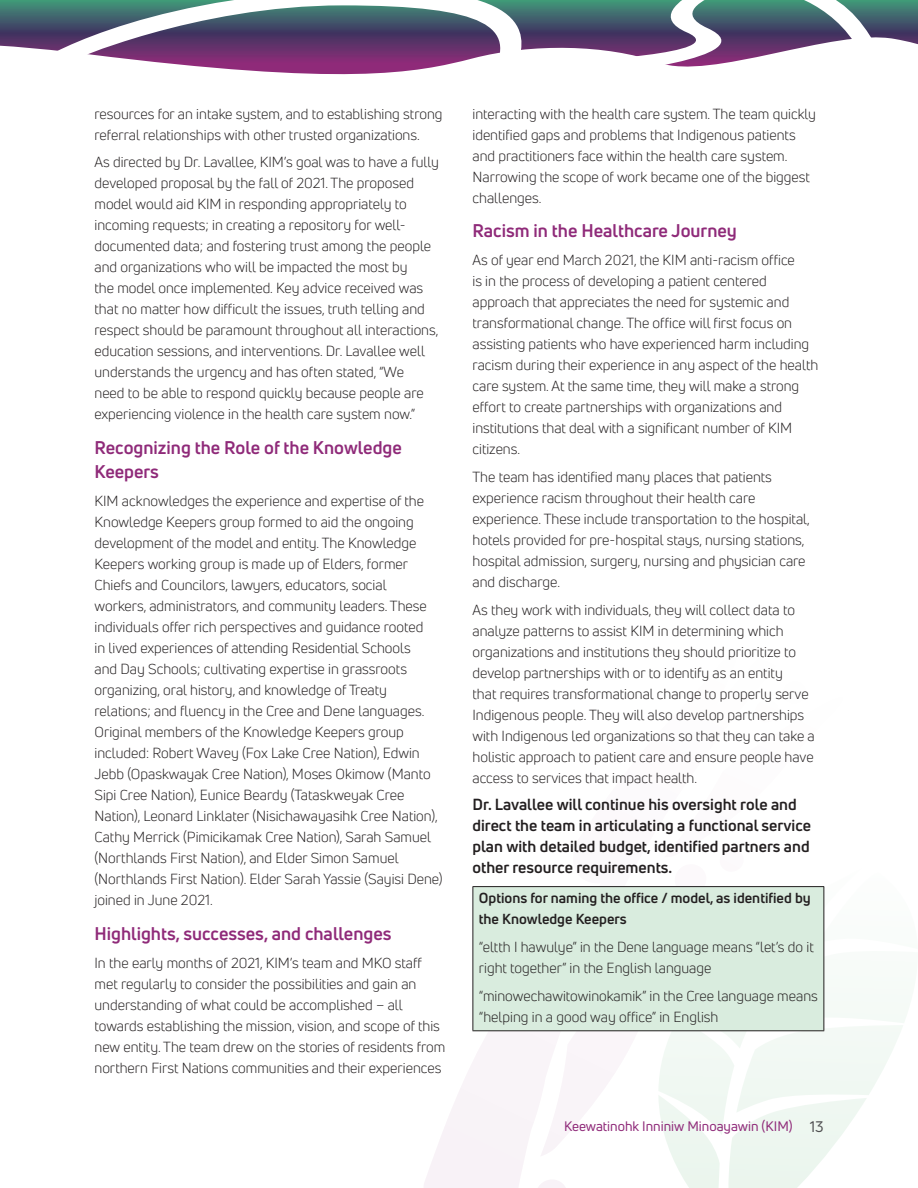
<style>
.page{position:relative;width:918px;height:1188px;background:#fff}
.page>*{position:absolute;margin:0;border:0;box-sizing:border-box;transform-origin:0 0}
.sub{font:700 18px/24px "Uni Neue";color:#8f2a79}
.small_sub{font:700 15.75px/21px "Uni Neue";color:#231f20}
.body{font:14.25px/21px "Uni Neue";color:#231f20}
.body-2{font:700 14.25px/21px "Uni Neue";color:#231f20}
.t1{font:13.5px "Uni Neue";color:#8f2a79}
.s1{font-size:15px;color:#505052}
</style>
<div class="page">
<svg style="left:0;top:0;width:918px;height:49px"></svg>
<svg style="left:38px;top:0;width:496px;height:75px"></svg>
<svg style="left:568px;top:0;width:324px;height:67px"></svg>
<svg style="left:424px;top:1031px;width:110px;height:157px;fill:#f9f4f8"></svg>
<svg style="left:534px;top:886px;width:372px;height:302px"></svg>
<div style="left:473px;top:887px;width:351px;height:144px;background:#d9ecde"></div>
<hr style="left:472px;top:886px;width:352px;height:1px;background:#231f20">
<hr style="left:472px;top:887px;width:1px;height:143px;background:#231f20">
<hr style="left:824px;top:887px;width:1px;height:143px;background:#231f20">
<hr style="left:472px;top:1030px;width:352px;height:1px;background:#231f20">
<p class="body" style="left:94px;top:103px;width:350px">resources for an intake system, and to establishing strong referral relationships with other trusted organizations.</p>
<p class="body" style="left:94px;top:152px;width:346px">As directed by Dr. Lavallee, KIM’s goal was to have a fully developed proposal by the fall of 2021. The proposed model would aid KIM in responding appropriately to incoming requests; in creating a repository for well&shy;documented data; and fostering trust among the people and organizations who will be impacted the most by<br>the model once implemented. Key advice received was that no matter how difficult the issues, truth telling and respect should be paramount throughout all interactions, education sessions, and interventions. Dr. Lavallee well understands the urgency and has often stated, “We<br>need to be able to respond quickly because people are experiencing violence in the health care system now.”</p>
<p class="sub" style="left:94px;top:436px;width:309px">Recognizing the Role of the Knowledge<br>Keepers</p>
<p class="body" style="left:94px;top:490px;width:350px">KIM acknowledges the experience and expertise of the Knowledge Keepers group formed to aid the ongoing development of the model and entity. The Knowledge Keepers working group is made up of Elders, former Chiefs and Councilors, lawyers, educators, social<br>workers, administrators, and community leaders. These individuals offer rich perspectives and guidance rooted<br>in lived experiences of attending Residential Schools<br>and Day Schools; cultivating expertise in grassroots organizing, oral history, and knowledge of Treaty relations; and fluency in the Cree and Dene languages.<br>Original members of the Knowledge Keepers group included: Robert Wavey (Fox Lake Cree Nation), Edwin Jebb (Opaskwayak Cree Nation), Moses Okimow (Manto Sipi Cree Nation), Eunice Beardy (Tataskweyak Cree Nation), Leonard Linklater (Nisichawayasihk Cree Nation), Cathy Merrick (Pimicikamak Cree Nation), Sarah Samuel (Northlands First Nation), and Elder Simon Samuel (Northlands First Nation). Elder Sarah Yassie (Sayisi Dene) joined in June 2021.</p>
<p class="sub" style="left:94px;top:921px;width:298px">Highlights, successes, and challenges</p>
<p class="body" style="left:94px;top:952px;width:352px">In the early months of 2021, KIM’s team and MKO staff met regularly to consider the possibilities and gain an understanding of what could be accomplished – all towards establishing the mission, vision, and scope of this new entity. The team drew on the stories of residents from northern First Nations communities and their experiences</p>
<p class="body" style="left:472px;top:103px;width:345px">interacting with the health care system. The team quickly identified gaps and problems that Indigenous patients and practitioners face within the health care system.<br>Narrowing the scope of work became one of the biggest challenges.</p>
<p class="sub" style="left:472px;top:219px;width:266px">Racism in the Healthcare Journey</p>
<p class="body" style="left:472px;top:250px;width:347px">As of year end March 2021, the KIM anti-racism office<br>is in the process of developing a patient centered approach that appreciates the need for systemic and transformational change. The office will first focus on assisting patients who have experienced harm including racism during their experience in any aspect of the health care system. At the same time, they will make a strong effort to create partnerships with organizations and institutions that deal with a significant number of KIM citizens.</p>
<p class="body" style="left:472px;top:466px;width:339px">The team has identified many places that patients experience racism throughout their health care experience. These include transportation to the hospital, hotels provided for pre-hospital stays, nursing stations, hospital admission, surgery, nursing and physician care and discharge.</p>
<p class="body" style="left:472px;top:599px;width:344px">As they work with individuals, they will collect data to analyze patterns to assist KIM in determining which organizations and institutions they should prioritize to develop partnerships with or to identify as an entity<br>that requires transformational change to properly serve Indigenous people. They will also develop partnerships with Indigenous led organizations so that they can take a holistic approach to patient care and ensure people have access to services that impact health.</p>
<p class="small_sub" style="left:472px;top:794px;width:340px">Dr. Lavallee will continue his oversight role and direct the team in articulating a functional service plan with detailed budget, identified partners and other resource requirements.</p>
<p class="body-2" style="left:479px;top:888px;width:333px">Options for naming the office / model, as identified by the Knowledge Keepers</p>
<p class="body" style="left:479px;top:936px;width:336px">“eltth I hawulye” in the Dene language means “let’s do it right together” in the English language</p>
<p class="body" style="left:479px;top:985px;width:340px">“minowechawitowinokamik” in the Cree language means “helping in a good way office” in English</p>
<p class="t1" style="left:564px;top:1117px;width:261px">Keewatinohk Inniniw Minoayawin (KIM) <span class="s1">13</span></p>
</div>
